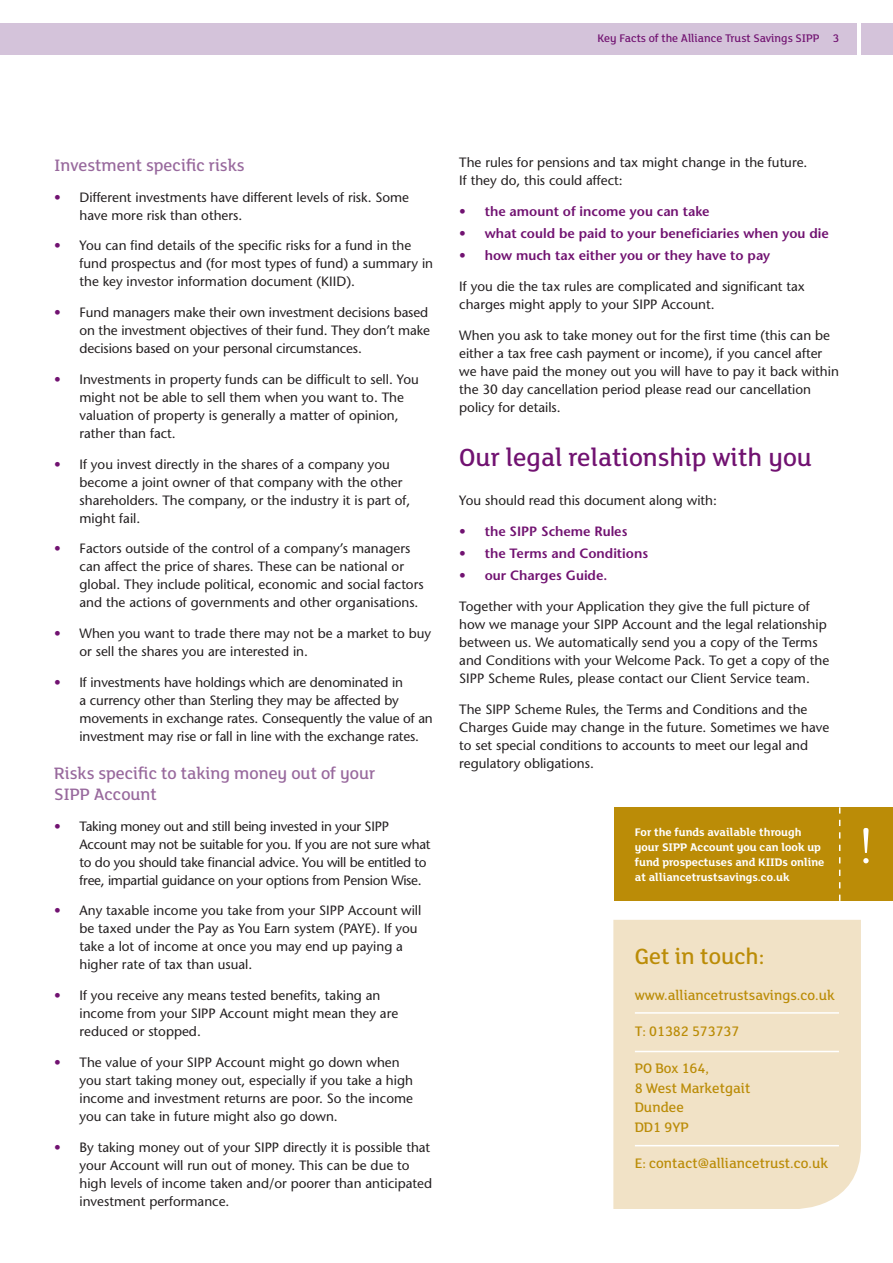
<style>
.page{position:relative;width:893px;height:1263px;background:#fff}
.page>*{position:absolute;margin:0;border:0;box-sizing:border-box;transform-origin:0 0}
.t1{font:54.75px "FS Lola";color:#fff}
.t2{font:500 27px "FS Lola";color:#711271}
.t3{font:500 24px "FS Lola";color:#bb8c07}
.t4{font:500 18px/21px "FS Lola";color:#98699d}
.t5{font:500 15px/19.5px "FS Lola";color:#bb8c07}
.t6{font:500 13.5px/18px "Stone Sans Std";color:#231f20}
.t7{font:500 13.5px/18px "Stone Sans Std";letter-spacing:-.02em;color:#231f20}
.t8{font:600 13.5px "Stone Sans Std";color:#711271}
.t9{font:700 12px/15px "FS Lola";color:#fff}
.t10{font:500 12px "FS Lola";color:#711271}
.s1{color:#711271}
</style>
<div class="page">
<div style="left:0;top:23px;width:857px;height:31px;background:#d4c3da"></div>
<div style="left:861px;top:23px;width:32px;height:31px;background:#d4c3da"></div>
<div style="left:614px;top:807px;width:279px;height:94px;background:#bb8c07"></div>
<svg style="left:839px;top:807px;width:1px;height:94px"></svg>
<div style="left:613px;top:920px;width:248px;height:289px;background:#f1e2c6"></div>
<hr style="left:635px;top:1012px;width:204px;height:2px;background:#fff">
<hr style="left:635px;top:1051px;width:204px;height:1px;background:#fff">
<hr style="left:635px;top:1145px;width:204px;height:1px;background:#fff">
<p class="t10" style="left:597px;top:30px;width:243px">Key Facts of the Alliance Trust Savings SIPP 3</p>
<h3 class="t4" style="left:54px;top:154px;width:192px">Investment specific risks</h3>
<p class="t6" style="left:80px;top:188px;width:331px;text-indent:-26px"><span class="s1">•</span> Different investments have different levels of risk. Some have more risk than others.</p>
<p class="t6" style="left:80px;top:237px;width:355px;text-indent:-26px"><span class="s1">•</span> You can find details of the specific risks for a fund in the fund prospectus and (for most types of fund) a summary in the key investor information document (KIID).</p>
<p class="t6" style="left:80px;top:303px;width:352px;text-indent:-26px"><span class="s1">•</span> Fund managers make their own investment decisions based on the investment objectives of their fund. They don’t make decisions based on your personal circumstances.</p>
<p class="t6" style="left:80px;top:370px;width:341px;text-indent:-26px"><span class="s1">•</span> Investments in property funds can be difficult to sell. You might not be able to sell them when you want to. The valuation of property is generally a matter of opinion, rather than fact.</p>
<p class="t6" style="left:80px;top:455px;width:332px;text-indent:-26px"><span class="s1">•</span> If you invest directly in the shares of a company you become a joint owner of that company with the other shareholders. The company, or the industry it is part of, might fail.</p>
<p class="t6" style="left:80px;top:540px;width:346px;text-indent:-26px"><span class="s1">•</span> Factors outside of the control of a company’s managers can affect the price of shares. These can be national or global. They include political, economic and social factors and the actions of governments and other organisations.</p>
<p class="t6" style="left:80px;top:624px;width:353px;text-indent:-26px"><span class="s1">•</span> When you want to trade there may not be a market to buy or sell the shares you are interested in.</p>
<p class="t6" style="left:80px;top:673px;width:355px;text-indent:-26px"><span class="s1">•</span> If investments have holdings which are denominated in<br>a currency other than Sterling they may be affected by movements in exchange rates. Consequently the value of an investment may rise or fall in line with the exchange rates.</p>
<h3 class="t4" style="left:54px;top:762px;width:323px">Risks specific to taking money out of your<br>SIPP Account</h3>
<p class="t7" style="left:80px;top:817px;width:352px;text-indent:-26px"><span class="s1">•</span> Taking money out and still being invested in your SIPP Account may not be suitable for you. If you are not sure what to do you should take financial advice. You will be entitled to free, impartial guidance on your options from Pension Wise.</p>
<p class="t6" style="left:80px;top:902px;width:343px;text-indent:-26px"><span class="s1">•</span> Any taxable income you take from your SIPP Account will be taxed under the Pay as You Earn system (PAYE). If you take a lot of income at once you may end up paying a higher rate of tax than usual.</p>
<p class="t6" style="left:80px;top:986px;width:320px;text-indent:-26px"><span class="s1">•</span> If you receive any means tested benefits, taking an income from your SIPP Account might mean they are reduced or stopped.</p>
<p class="t6" style="left:80px;top:1053px;width:335px;text-indent:-26px"><span class="s1">•</span> The value of your SIPP Account might go down when you start taking money out, especially if you take a high income and investment returns are poor. So the income you can take in future might also go down.</p>
<p class="t6" style="left:80px;top:1138px;width:354px;text-indent:-26px"><span class="s1">•</span> By taking money out of your SIPP directly it is possible that your Account will run out of money. This can be due to high levels of income taken and/or poorer than anticipated investment performance.</p>
<p class="t6" style="left:459px;top:153px;width:350px">The rules for pensions and tax might change in the future.<br>If they do, this could affect:</p>
<p class="t8" style="left:459px;top:203px;width:252px">• the amount of income you can take</p>
<p class="t8" style="left:459px;top:225px;width:371px">• what could be paid to your beneficiaries when you die</p>
<p class="t8" style="left:459px;top:248px;width:312px">• how much tax either you or they have to pay</p>
<p class="t6" style="left:459px;top:277px;width:347px">If you die the tax rules are complicated and significant tax charges might apply to your SIPP Account.</p>
<p class="t6" style="left:459px;top:326px;width:381px">When you ask to take money out for the first time (this can be either a tax free cash payment or income), if you cancel after we have paid the money out you will have to pay it back within the 30 day cancellation period please read our cancellation policy for details.</p>
<h2 class="t2" style="left:459px;top:439px;width:354px">Our legal relationship with you</h2>
<p class="t6" style="left:459px;top:491px;width:259px">You should read this document along with:</p>
<p class="t8" style="left:459px;top:523px;width:170px">• the SIPP Scheme Rules</p>
<p class="t8" style="left:459px;top:545px;width:190px">• the Terms and Conditions</p>
<p class="t8" style="left:459px;top:567px;width:150px">• our Charges Guide.</p>
<p class="t6" style="left:459px;top:597px;width:371px">Together with your Application they give the full picture of how we manage your SIPP Account and the legal relationship between us. We automatically send you a copy of the Terms and Conditions with your Welcome Pack. To get a copy of the SIPP Scheme Rules, please contact our Client Service team.</p>
<p class="t6" style="left:459px;top:700px;width:371px">The SIPP Scheme Rules, the Terms and Conditions and the Charges Guide may change in the future. Sometimes we have to set special conditions to accounts to meet our legal and regulatory obligations.</p>
<p class="t9" style="left:635px;top:824px;width:191px">For the funds available through your SIPP Account you can look up fund prospectuses and KIIDs online at alliancetrustsavings.co.uk</p>
<h1 class="t1" style="left:858px;top:809px;width:17px">!</h1>
<h3 class="t3" style="left:635px;top:940px;width:131px">Get in touch:</h3>
<p class="t5" style="left:635px;top:984px;width:202px">www.alliancetrustsavings.co.uk</p>
<p class="t5" style="left:635px;top:1020px;width:106px">T: 01382 573737</p>
<p class="t5" style="left:635px;top:1058px;width:117px">PO Box 164,<br>8 West Marketgait<br>Dundee<br>DD1 9YP</p>
<p class="t5" style="left:635px;top:1152px;width:195px">E: contact@alliancetrust.co.uk</p>
</div>
